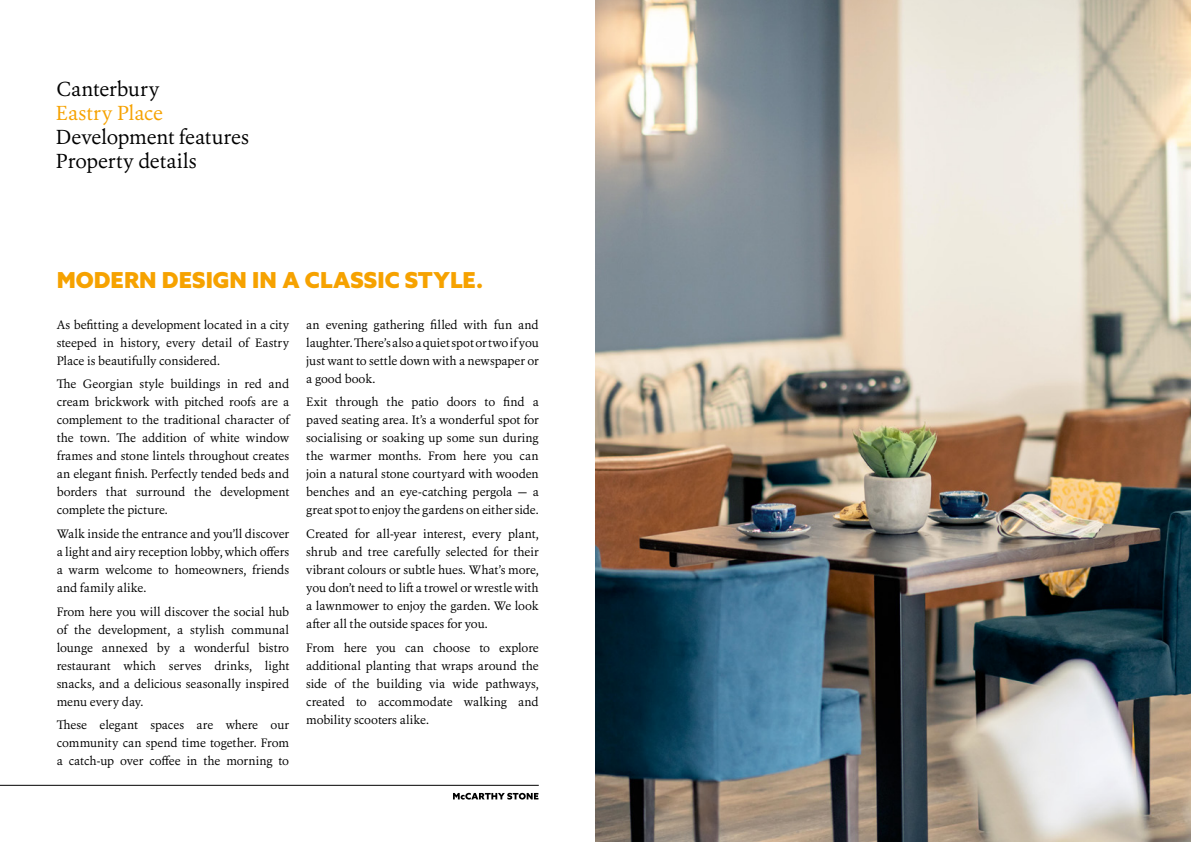
<style>
.page{position:relative;width:1191px;height:842px;background:#fff}
.page>*{position:absolute;margin:0;border:0;box-sizing:border-box;transform-origin:0 0}
.Yellow_Subhead{font:900 22px "Azo Sans Mc S";color:#f6a200}
.t1{font:20px "Erato";letter-spacing:-.01em;color:#000}
.t2{font:20px "Erato";color:#f6a200}
.Body_Copy{font:12px/18px "Erato";letter-spacing:-.005em;color:#000;text-align:justify}
</style>
<div class="page">
<img style="left:595px;top:0;width:596px;height:842px">
<hr style="left:0;top:785px;width:539px;height:1px;background:#000">
<svg style="left:453px;top:793px;width:85px;height:6px"></svg>
<p class="t1" style="left:56px;top:76px;width:104px">Canterbury</p>
<p class="t2" style="left:56px;top:100px;width:109px">Eastry Place</p>
<p class="t1" style="left:56px;top:124px;width:194px">Development features</p>
<p class="t1" style="left:56px;top:148px;width:142px">Property details</p>
<p class="Yellow_Subhead" style="left:57px;top:267px;width:428px">MODERN DESIGN IN A CLASSIC STYLE.</p>
<p class="Body_Copy" style="left:57px;top:316px;width:234px">As befitting a development located in a city steeped in history, every detail of Eastry Place is beautifully considered.</p>
<p class="Body_Copy" style="left:57px;top:375px;width:234px">The Georgian style buildings in red and cream brickwork with pitched roofs are a complement to the traditional character of the town. The addition of white window frames and stone lintels throughout creates an elegant finish. Perfectly tended beds and borders that surround the development complete the picture.</p>
<p class="Body_Copy" style="left:57px;top:525px;width:234px">Walk inside the entrance and you’ll discover a light and airy reception lobby, which offers a warm welcome to homeowners, friends and family alike.</p>
<p class="Body_Copy" style="left:57px;top:603px;width:234px">From here you will discover the social hub of the development, a stylish communal lounge annexed by a wonderful bistro restaurant which serves drinks, light snacks, and a delicious seasonally inspired menu every day.</p>
<p class="Body_Copy" style="left:57px;top:716px;width:234px">These elegant spaces are where our community can spend time together. From a catch-up over coffee in the morning to</p>
<p class="Body_Copy" style="left:306px;top:316px;width:234px">an evening gathering filled with fun and laughter. There’s also a quiet spot or two if you just want to settle down with a newspaper or a good book.</p>
<p class="Body_Copy" style="left:306px;top:393px;width:234px">Exit through the patio doors to find a paved seating area. It’s a wonderful spot for socialising or soaking up some sun during the warmer months. From here you can join a natural stone courtyard with wooden benches and an eye-catching pergola — a great spot to enjoy the gardens on either side.</p>
<p class="Body_Copy" style="left:306px;top:525px;width:234px">Created for all-year interest, every plant, shrub and tree carefully selected for their vibrant colours or subtle hues. What’s more, you don’t need to lift a trowel or wrestle with a lawnmower to enjoy the garden. We look after all the outside spaces for you.</p>
<p class="Body_Copy" style="left:306px;top:639px;width:234px">From here you can choose to explore additional planting that wraps around the side of the building via wide pathways, created to accommodate walking and mobility scooters alike.</p>
</div>
